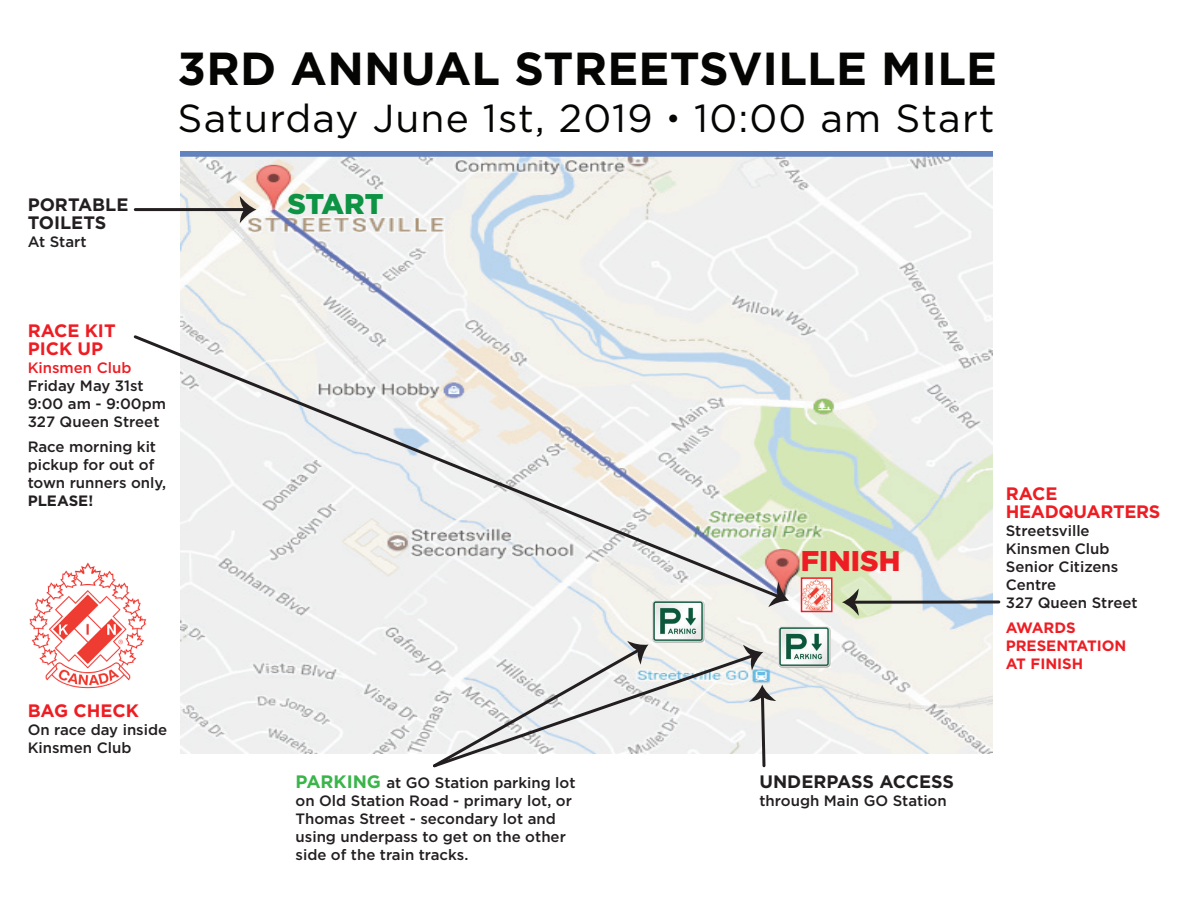
<style>
.page{position:relative;width:1188px;height:918px;background:#fff}
.page>*{position:absolute;margin:0;border:0;box-sizing:border-box;transform-origin:0 0}
.t1{font:700 46.35px "Gotham";letter-spacing:.005em;color:#050504}
.t2{font:39px "Gotham";letter-spacing:.03em;color:#050504}
.t3{font:900 28.5px "Gotham";color:#ee1d23}
.t4{font:900 28.5px "Gotham";letter-spacing:-.01em;color:#0d9344}
.t5{font:700 18px/18px "Gotham";color:#ee1d23}
.t6{font:700 18px/18px "Gotham";color:#231f20}
.t7{font:500 15px/18px "Gotham";color:#231f20}
.t8{font:700 15px/18px "Gotham";color:#ee1d23}
.t9{font:500 15px "Gotham";color:#ee1d23}
.t10{font:700 15px "Gotham";color:#231f20}
.s1{font-size:30px}
.s2{font-weight:700;font-size:18px;color:#3ab54a}
</style>
<div class="page">
<img style="left:180px;top:152px;width:813px;height:601px">
<img style="left:29px;top:562px;width:118px;height:127px">
<img style="left:653px;top:601px;width:52px;height:40px">
<img style="left:779px;top:626px;width:51px;height:42px">
<hr style="left:135px;top:208px;width:111px;height:3px;background:#231f20">
<svg style="left:240px;top:196px;width:16px;height:27px"></svg>
<svg style="left:131px;top:333px;width:652px;height:268px"></svg>
<svg style="left:768px;top:582px;width:21px;height:25px"></svg>
<img style="left:804px;top:580px;width:26px;height:29px">
<div style="left:801px;top:577px;width:32px;height:35px;border:2px solid #ee1d23"></div>
<svg style="left:859px;top:600px;width:140px;height:4px"></svg>
<svg style="left:842px;top:589px;width:17px;height:27px"></svg>
<svg style="left:430px;top:641px;width:346px;height:127px"></svg>
<p class="t6" style="left:28px;top:195px;width:102px">PORTABLE<br>TOILETS</p>
<p class="t7" style="left:28px;top:232px;width:60px">At Start</p>
<h1 class="t1" style="left:178px;top:38px;width:821px">3RD ANNUAL STREETSVILLE MILE</h1>
<h2 class="t2" style="left:178px;top:93px;width:819px">Saturday June 1st, 2019 <span class="s1">•</span> 10:00 am Start</h2>
<h3 class="t4" style="left:287px;top:184px;width:98px">START</h3>
<p class="t5" style="left:28px;top:321px;width:90px">RACE KIT<br>PICK UP</p>
<p class="t9" style="left:28px;top:358px;width:105px">Kinsmen Club</p>
<p class="t7" style="left:28px;top:376px;width:140px">Friday May 31st<br>9:00 am - 9:00pm<br>327 Queen Street</p>
<p class="t7" style="left:28px;top:438px;width:140px">Race morning kit pickup for out of town runners only,</p>
<p class="t10" style="left:28px;top:491px;width:67px">PLEASE!</p>
<p class="t5" style="left:1006px;top:484px;width:156px">RACE<br>HEADQUARTERS</p>
<p class="t7" style="left:1006px;top:521px;width:133px">Streetsville<br>Kinsmen Club<br>Senior Citizens<br>Centre<br>327 Queen Street</p>
<p class="t8" style="left:1006px;top:619px;width:122px">AWARDS<br>PRESENTATION<br>AT FINISH</p>
<p class="t5" style="left:28px;top:702px;width:113px">BAG CHECK</p>
<p class="t7" style="left:28px;top:721px;width:141px">On race day inside<br>Kinsmen Club</p>
<h3 class="t3" style="left:801px;top:541px;width:101px">FINISH</h3>
<p class="t7" style="left:296px;top:773px;width:282px"><span class="s2">PARKING</span> at GO Station parking lot on Old Station Road - primary lot, or<br>Thomas Street - secondary lot and using underpass to get on the other side of the train tracks.</p>
<p class="t6" style="left:760px;top:772px;width:196px">UNDERPASS ACCESS</p>
<p class="t7" style="left:760px;top:791px;width:189px">through Main GO Station</p>
</div>
